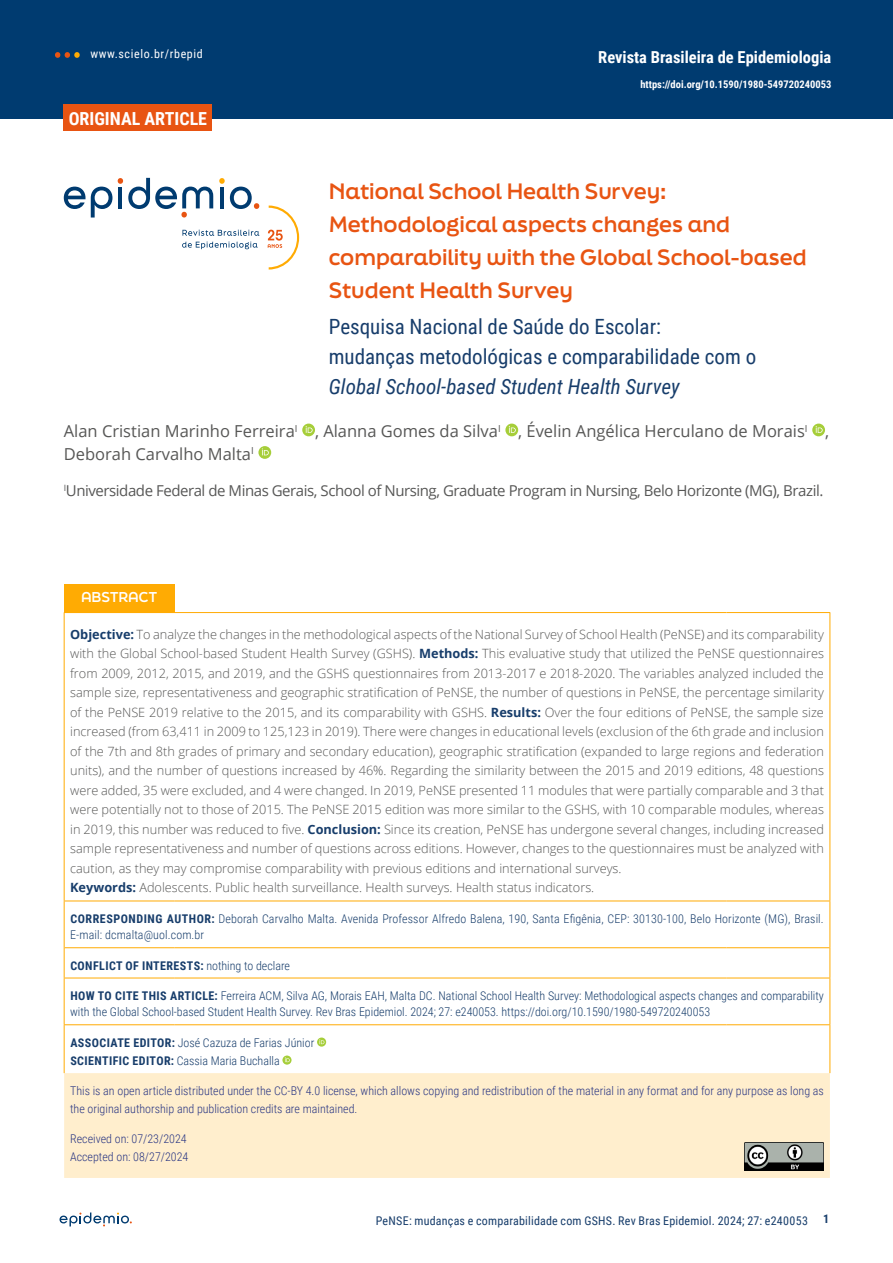
<style>
.page{position:relative;width:893px;height:1263px;background:#fff}
.page>*{position:absolute;margin:0;border:0;box-sizing:border-box;transform-origin:0 0}
.t1{font:700 21px/33px "Final Six";color:#e85412}
.t2{font:21px/30px "Roboto Condensed";color:#173d6b}
.t3{font:italic 21px "Roboto Condensed";color:#173d6b}
.t4{font:700 18px "Roboto Condensed";color:#fff}
.t5{font:16.5px/22.5px "Open Sans";color:#575756}
.t6{font:700 16.5px "Roboto Condensed";color:#fff}
.t7{font:15px "Open Sans";letter-spacing:-.03em;color:#575756}
.t8{font:700 13.5px "Final Six";color:#fff}
.t9{font:300 12.75px/19.5px "Open Sans";color:#575756}
.t10{font:300 12px/16.5px "Roboto Condensed";color:#173d6b}
.t11{font:300 12px/18px "Roboto Condensed";color:#283583}
.t12{font:12px "Roboto Condensed";letter-spacing:.015em;color:#173d6b}
.t13{font:700 12px "Roboto Condensed";letter-spacing:.035em;color:#173d6b}
.t14{font:12px "Roboto Condensed";letter-spacing:.05em;color:#fff}
.t15{font:700 10.5px "Roboto Condensed";color:#fff}
.s1{font-weight:700;color:#173d6b}
.s2{font-weight:700}
.s3{font-weight:300}
</style>
<div class="page">
<svg style="left:60px;top:1212px;width:72px;height:14px"></svg>
<div style="left:0;top:0;width:893px;height:118px;background:#003b70"></div>
<svg style="left:55px;top:52px;width:25px;height:6px"></svg>
<svg style="left:302px;top:424px;width:13px;height:12px"></svg>
<svg style="left:306px;top:426px;width:7px;height:7px"></svg>
<div style="left:505px;top:424px;width:13px;height:12px;background:#a6ce39;border-radius:50%"></div>
<svg style="left:509px;top:426px;width:7px;height:7px"></svg>
<svg style="left:812px;top:424px;width:13px;height:12px"></svg>
<svg style="left:816px;top:426px;width:7px;height:7px"></svg>
<svg style="left:258px;top:446px;width:13px;height:13px"></svg>
<svg style="left:262px;top:448px;width:7px;height:7px"></svg>
<svg style="left:64px;top:187px;width:48px;height:30px"></svg>
<svg style="left:118px;top:178px;width:95px;height:39px"></svg>
<svg style="left:219px;top:178px;width:40px;height:31px"></svg>
<svg style="left:182px;top:230px;width:77px;height:6px"></svg>
<svg style="left:182px;top:242px;width:76px;height:7px"></svg>
<svg style="left:268px;top:206px;width:31px;height:64px"></svg>
<div style="left:64px;top:105px;width:148px;height:26px;background:#e85412"></div>
<div style="left:64px;top:584px;width:110px;height:28px;background:#ffab03"></div>
<div style="left:64px;top:1073px;width:766px;height:105px;background:#ffeecd"></div>
<hr style="left:829px;top:613px;width:1px;height:287px;background:#ffab03">
<hr style="left:829px;top:978px;width:1px;height:46px;background:#ffab03">
<hr style="left:829px;top:901px;width:1px;height:47px;background:#ffab03">
<hr style="left:829px;top:948px;width:1px;height:30px;background:#ffab03">
<hr style="left:829px;top:1025px;width:1px;height:48px;background:#ffab03">
<hr style="left:64px;top:901px;width:1px;height:47px;background:#ffab03">
<hr style="left:64px;top:948px;width:1px;height:30px;background:#ffab03">
<hr style="left:65px;top:947px;width:109px;height:1px;background:#ffab03">
<hr style="left:174px;top:947px;width:552px;height:1px;background:#ffab03">
<hr style="left:726px;top:947px;width:103px;height:1px;background:#ffab03">
<hr style="left:64px;top:1025px;width:1px;height:48px;background:#ffab03">
<hr style="left:64px;top:612px;width:110px;height:1px;background:#ffab03">
<hr style="left:64px;top:613px;width:1px;height:287px;background:#ffab03">
<hr style="left:174px;top:612px;width:552px;height:1px;background:#ffab03">
<hr style="left:726px;top:612px;width:104px;height:1px;background:#ffab03">
<hr style="left:64px;top:900px;width:110px;height:1px;background:#ffab03">
<hr style="left:174px;top:900px;width:552px;height:1px;background:#ffab03">
<hr style="left:726px;top:900px;width:104px;height:1px;background:#ffab03">
<hr style="left:64px;top:978px;width:110px;height:1px;background:#ffab03">
<hr style="left:64px;top:978px;width:1px;height:46px;background:#ffab03">
<hr style="left:174px;top:978px;width:552px;height:1px;background:#ffab03">
<hr style="left:726px;top:978px;width:104px;height:1px;background:#ffab03">
<hr style="left:64px;top:1024px;width:110px;height:1px;background:#ffab03">
<hr style="left:174px;top:1024px;width:552px;height:1px;background:#ffab03">
<hr style="left:726px;top:1024px;width:104px;height:1px;background:#ffab03">
<svg style="left:317px;top:1037px;width:9px;height:9px"></svg>
<svg style="left:319px;top:1039px;width:5px;height:5px"></svg>
<svg style="left:282px;top:1055px;width:10px;height:9px"></svg>
<svg style="left:285px;top:1057px;width:5px;height:5px"></svg>
<img style="left:744px;top:1143px;width:79px;height:27px">
<p class="t14" style="left:90px;top:45px;width:114px">www.scielo.br/rbepid</p>
<h2 class="t4" style="left:69px;top:106px;width:140px">ORIGINAL ARTICLE</h2>
<p class="t6" style="left:598px;top:46px;width:235px">Revista Brasileira de Epidemiologia</p>
<p class="t15" style="left:640px;top:77px;width:192px">https://doi.org/10.1590/1980-549720240053</p>
<h1 class="t1" style="left:329px;top:174px;width:479px">National School Health Survey:<br>Methodological aspects changes and comparability with the Global School-based Student Health Survey</h1>
<h1 class="t2" style="left:329px;top:310px;width:429px">Pesquisa Nacional de Saúde do Escolar:<br>mudanças metodológicas e comparabilidade com o</h1>
<h1 class="t3" style="left:329px;top:372px;width:352px">Global School-based Student Health Survey</h1>
<p class="t5" style="left:64px;top:420px;width:767px">Alan Cristian Marinho Ferreira<sup>I</sup> , Alanna Gomes da Silva<sup>I</sup> , Évelin Angélica Herculano de Morais<sup>I</sup> ,<br>Deborah Carvalho Malta<sup>I</sup></p>
<p class="t7" style="left:64px;top:480px;width:761px"><sup>I</sup>Universidade Federal de Minas Gerais, School of Nursing, Graduate Program in Nursing, Belo Horizonte (MG), Brazil.</p>
<p class="t8" style="left:81px;top:587px;width:78px">ABSTRACT</p>
<p class="t9" style="left:70px;top:624px;width:755px"><span class="s1">Objective:</span> To analyze the changes in the methodological aspects of the National Survey of School Health (PeNSE) and its comparability with the Global School-based Student Health Survey (GSHS). <span class="s1">Methods:</span> This evaluative study that utilized the PeNSE questionnaires from 2009, 2012, 2015, and 2019, and the GSHS questionnaires from 2013-2017 e 2018-2020. The variables analyzed included the sample size, representativeness and geographic stratification of PeNSE, the number of questions in PeNSE, the percentage similarity of the PeNSE 2019 relative to the 2015, and its comparability with GSHS. <span class="s1">Results:</span> Over the four editions of PeNSE, the sample size increased (from 63,411 in 2009 to 125,123 in 2019). There were changes in educational levels (exclusion of the 6th grade and inclusion of the 7th and 8th grades of primary and secondary education), geographic stratification (expanded to large regions and federation units), and the number of questions increased by 46%. Regarding the similarity between the 2015 and 2019 editions, 48 questions were added, 35 were excluded, and 4 were changed. In 2019, PeNSE presented 11 modules that were partially comparable and 3 that were potentially not to those of 2015. The PeNSE 2015 edition was more similar to the GSHS, with 10 comparable modules, whereas in 2019, this number was reduced to five. <span class="s1">Conclusion:</span> Since its creation, PeNSE has undergone several changes, including increased sample representativeness and number of questions across editions. However, changes to the questionnaires must be analyzed with caution, as they may compromise comparability with previous editions and international surveys.<br><span class="s1">Keywords:</span> Adolescents. Public health surveillance. Health surveys. Health status indicators.</p>
<p class="t10" style="left:70px;top:910px;width:755px"><span class="s2">CORRESPONDING AUTHOR:</span> Deborah Carvalho Malta. Avenida Professor Alfredo Balena, 190, Santa Efigênia, CEP: 30130-100, Belo Horizonte (MG), Brasil.<br>E-mail: dcmalta@uol.com.br</p>
<p class="t13" style="left:70px;top:957px;width:221px">CONFLICT OF INTERESTS: <span class="s3">nothing to declare</span></p>
<p class="t10" style="left:70px;top:987px;width:755px"><span class="s2">HOW TO CITE THIS ARTICLE:</span> Ferreira ACM, Silva AG, Morais EAH, Malta DC. National School Health Survey: Methodological aspects changes and comparability with the Global School-based Student Health Survey. Rev Bras Epidemiol. 2024; 27: e240053. https://doi.org/10.1590/1980-549720240053</p>
<p class="t10" style="left:70px;top:1033px;width:245px;line-height:18px"><span class="s2">ASSOCIATE EDITOR:</span> José Cazuza de Farias Júnior<br><span class="s2">SCIENTIFIC EDITOR:</span> Cassia Maria Buchalla</p>
<p class="t11" style="left:70px;top:1081px;width:755px">This is an open article distributed under the CC-BY 4.0 license, which allows copying and redistribution of the material in any format and for any purpose as long as the original authorship and publication credits are maintained.</p>
<p class="t11" style="left:70px;top:1129px;width:120px">Received on: 07/23/2024<br>Accepted on: 08/27/2024</p>
<p class="t12" style="left:376px;top:1212px;width:434px">PeNSE: mudanças e comparabilidade com GSHS. Rev Bras Epidemiol. 2024; 27: e240053</p>
<p class="t13" style="left:823px;top:1211px;width:8px">1</p>
</div>
